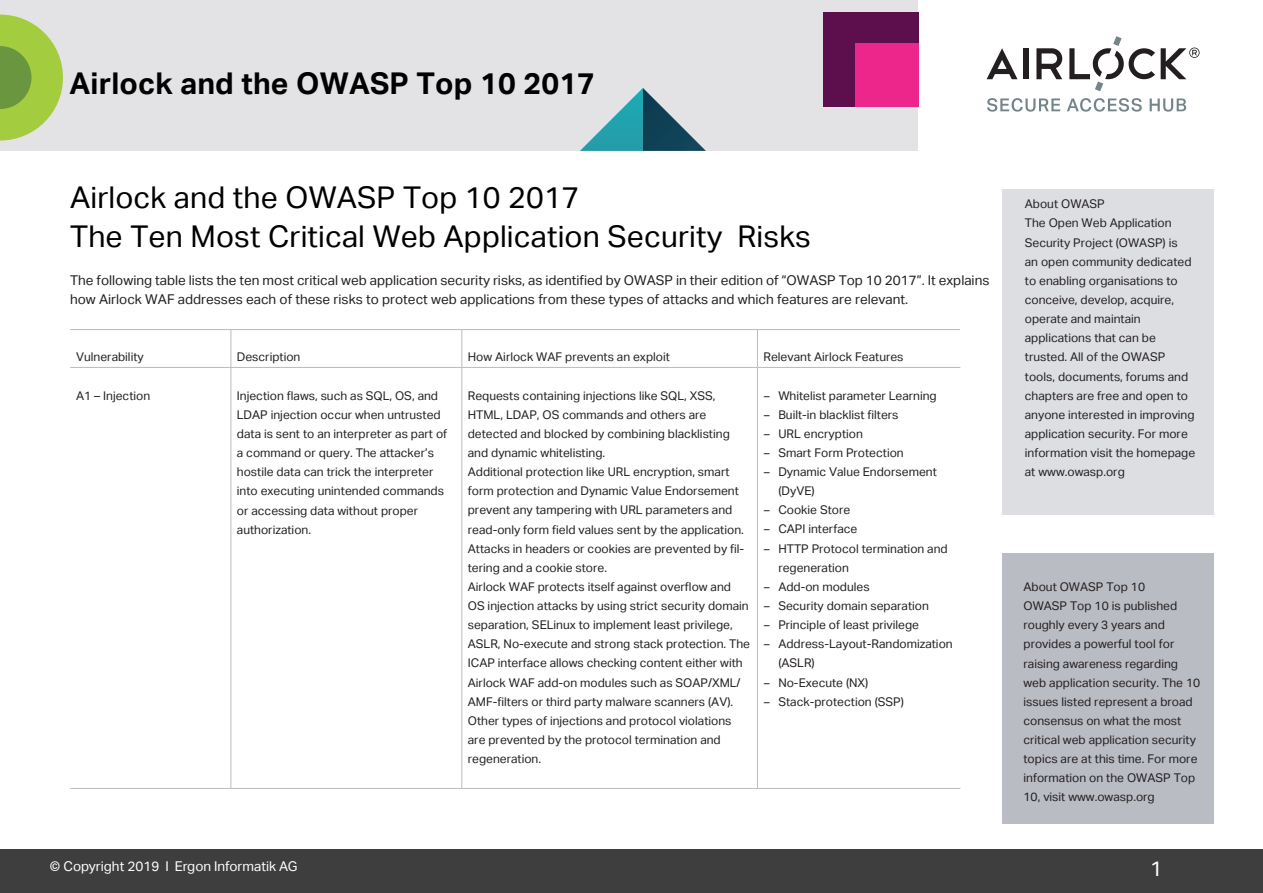
<style>
.page{position:relative;width:1263px;height:893px;background:#fff}
.page>*{position:absolute;margin:0;border:0;box-sizing:border-box;transform-origin:0 0}
.t1{font:30px/38.2px "Aktiv Grotesk";letter-spacing:.005em;color:#000}
.t2{font:700 30px "Aktiv Grotesk";letter-spacing:.005em;color:#000}
.t3{font:21px "Aktiv Grotesk";color:#fff}
.t4{font:13.5px/19.2px "Aktiv Grotesk";color:#231f20}
.t5{font:13.5px "Aktiv Grotesk";color:#fff}
.t6{font:12px/19.2px "Aktiv Grotesk";color:#231f20}
.s1{font-family:"DTL Argo T Medium"}
</style>
<div class="page">
<div style="left:0;top:0;width:917px;height:151px;background:#e3e3e5"></div>
<svg style="left:987px;top:98px;width:199px;height:14px"></svg>
<svg style="left:1036px;top:48px;width:26px;height:31px"></svg>
<div style="left:1023px;top:48px;width:5px;height:31px;background:#231f20"></div>
<svg style="left:986px;top:48px;width:31px;height:31px"></svg>
<svg style="left:1069px;top:36px;width:86px;height:55px"></svg>
<svg style="left:1161px;top:48px;width:38px;height:31px"></svg>
<div style="left:0;top:849px;width:1263px;height:44px;background:#3e3e3f"></div>
<div style="left:824px;top:12px;width:94px;height:95px;background:#5c0f4c"></div>
<div style="left:855px;top:44px;width:63px;height:63px;background:#ed268b"></div>
<svg style="left:0;top:15px;width:63px;height:126px"></svg>
<svg style="left:580px;top:88px;width:126px;height:63px"></svg>
<div style="left:1002px;top:554px;width:212px;height:270px;background:#babcc3"></div>
<hr style="left:70px;top:329px;width:161px;height:1px;background:#babcc3">
<hr style="left:231px;top:329px;width:231px;height:1px;background:#babcc3">
<hr style="left:231px;top:330px;width:1px;height:37px;background:#babcc3">
<hr style="left:462px;top:329px;width:295px;height:1px;background:#babcc3">
<hr style="left:461px;top:330px;width:1px;height:37px;background:#babcc3">
<hr style="left:757px;top:329px;width:203px;height:1px;background:#babcc3">
<hr style="left:757px;top:330px;width:1px;height:37px;background:#babcc3">
<hr style="left:70px;top:367px;width:161px;height:1px;background:#babcc3">
<hr style="left:231px;top:367px;width:231px;height:1px;background:#babcc3">
<hr style="left:231px;top:368px;width:1px;height:420px;background:#babcc3">
<hr style="left:462px;top:367px;width:295px;height:1px;background:#babcc3">
<hr style="left:461px;top:368px;width:1px;height:420px;background:#babcc3">
<hr style="left:70px;top:788px;width:161px;height:1px;background:#babcc3">
<hr style="left:231px;top:788px;width:231px;height:1px;background:#babcc3">
<hr style="left:462px;top:788px;width:295px;height:1px;background:#babcc3">
<hr style="left:757px;top:367px;width:203px;height:1px;background:#babcc3">
<hr style="left:757px;top:368px;width:1px;height:420px;background:#babcc3">
<hr style="left:757px;top:788px;width:203px;height:1px;background:#babcc3">
<div style="left:1002px;top:189px;width:212px;height:325px;background:#dddee2"></div>
<h1 class="t2" style="left:69px;top:66px;width:527px">Airlock and the OWASP Top 10 2017</h1>
<h1 class="t1" style="left:70px;top:179px;width:742px">Airlock and the OWASP Top 10 2017<br>The Ten Most Critical Web Application Security Risks</h1>
<p class="t4" style="left:70px;top:271px;width:921px">The following table lists the ten most critical web application security risks, as identified by OWASP in their edition of “OWASP Top 10 2017”. It explains how Airlock WAF addresses each of these risks to protect web applications from these types of attacks and which features are relevant.</p>
<p class="t6" style="left:76px;top:348px;width:69px">Vulnerability</p>
<p class="t6" style="left:237px;top:348px;width:65px">Description</p>
<p class="t6" style="left:468px;top:348px;width:204px">How Airlock WAF prevents an exploit</p>
<p class="t6" style="left:763px;top:348px;width:142px">Relevant Airlock Features</p>
<p class="t6" style="left:76px;top:386px;width:76px">A1 – Injection</p>
<p class="t6" style="left:237px;top:386px;width:212px">Injection flaws, such as SQL, OS, and LDAP injection occur when untrusted data is sent to an interpreter as part of a command or query. The attacker’s hostile data can trick the interpreter into executing unintended commands or accessing data without proper authorization.</p>
<p class="t6" style="left:468px;top:386px;width:284px">Requests containing injections like SQL, XSS, HTML, LDAP, OS commands and others are detected and blocked by combining blacklisting and dynamic whitelisting.<br>Additional protection like URL encryption, smart form protection and Dynamic Value Endorsement prevent any tampering with URL parameters and read-only form field values sent by the application.<br>Attacks in headers or cookies are prevented by fil&shy;tering and a cookie store.<br>Airlock WAF protects itself against overflow and OS injection attacks by using strict security domain separation, SELinux to implement least privilege, ASLR, No-execute and strong stack protection. The ICAP interface allows checking content either with Airlock WAF add-on modules such as SOAP/XML/ AMF-filters or third party malware scanners (AV).<br>Other types of injections and protocol violations are prevented by the protocol termination and regeneration.</p>
<p class="t6" style="left:763px;top:386px;width:175px"><span class="s1">–</span> Whitelist parameter Learning</p>
<p class="t6" style="left:763px;top:405px;width:137px"><span class="s1">–</span> Built-in blacklist filters</p>
<p class="t6" style="left:763px;top:424px;width:101px"><span class="s1">–</span> URL encryption</p>
<p class="t6" style="left:763px;top:443px;width:142px"><span class="s1">–</span> Smart Form Protection</p>
<p class="t6" style="left:778px;top:462px;width:160px;text-indent:-15px"><span class="s1">–</span> Dynamic Value Endorsement (DyVE)</p>
<p class="t6" style="left:763px;top:501px;width:88px"><span class="s1">–</span> Cookie Store</p>
<p class="t6" style="left:763px;top:520px;width:95px"><span class="s1">–</span> CAPI interface</p>
<p class="t6" style="left:778px;top:539px;width:171px;text-indent:-15px"><span class="s1">–</span> HTTP Protocol termination and regeneration</p>
<p class="t6" style="left:763px;top:577px;width:108px"><span class="s1">–</span> Add-on modules</p>
<p class="t6" style="left:763px;top:596px;width:167px"><span class="s1">–</span> Security domain separation</p>
<p class="t6" style="left:763px;top:615px;width:157px"><span class="s1">–</span> Principle of least privilege</p>
<p class="t6" style="left:778px;top:634px;width:176px;text-indent:-15px"><span class="s1">–</span> Address-Layout-Randomization (ASLR)</p>
<p class="t6" style="left:763px;top:673px;width:106px"><span class="s1">–</span> No-Execute (NX)</p>
<p class="t6" style="left:763px;top:692px;width:142px"><span class="s1">–</span> Stack-protection (SSP)</p>
<p class="t6" style="left:1025px;top:195px;width:172px">About OWASP<br>The Open Web Application<br>Security Project (OWASP) is<br>an open community dedicated to enabling organisations to conceive, develop, acquire, operate and maintain applications that can be trusted. All of the OWASP tools, documents, forums and chapters are free and open to anyone interested in improving application security. For more information visit the homepage at www.owasp.org</p>
<p class="t6" style="left:1023px;top:577px;width:178px">About OWASP Top 10<br>OWASP Top 10 is published roughly every 3 years and provides a powerful tool for raising awareness regarding web application security. The 10 issues listed represent a broad consensus on what the most critical web application security topics are at this time. For more information on the OWASP Top<br>10, visit www.owasp.org</p>
<p class="t5" style="left:50px;top:858px;width:249px">© Copyright 2019 I Ergon Informatik AG</p>
<h2 class="t3" style="left:1150px;top:856px;width:14px">1</h2>
</div>
